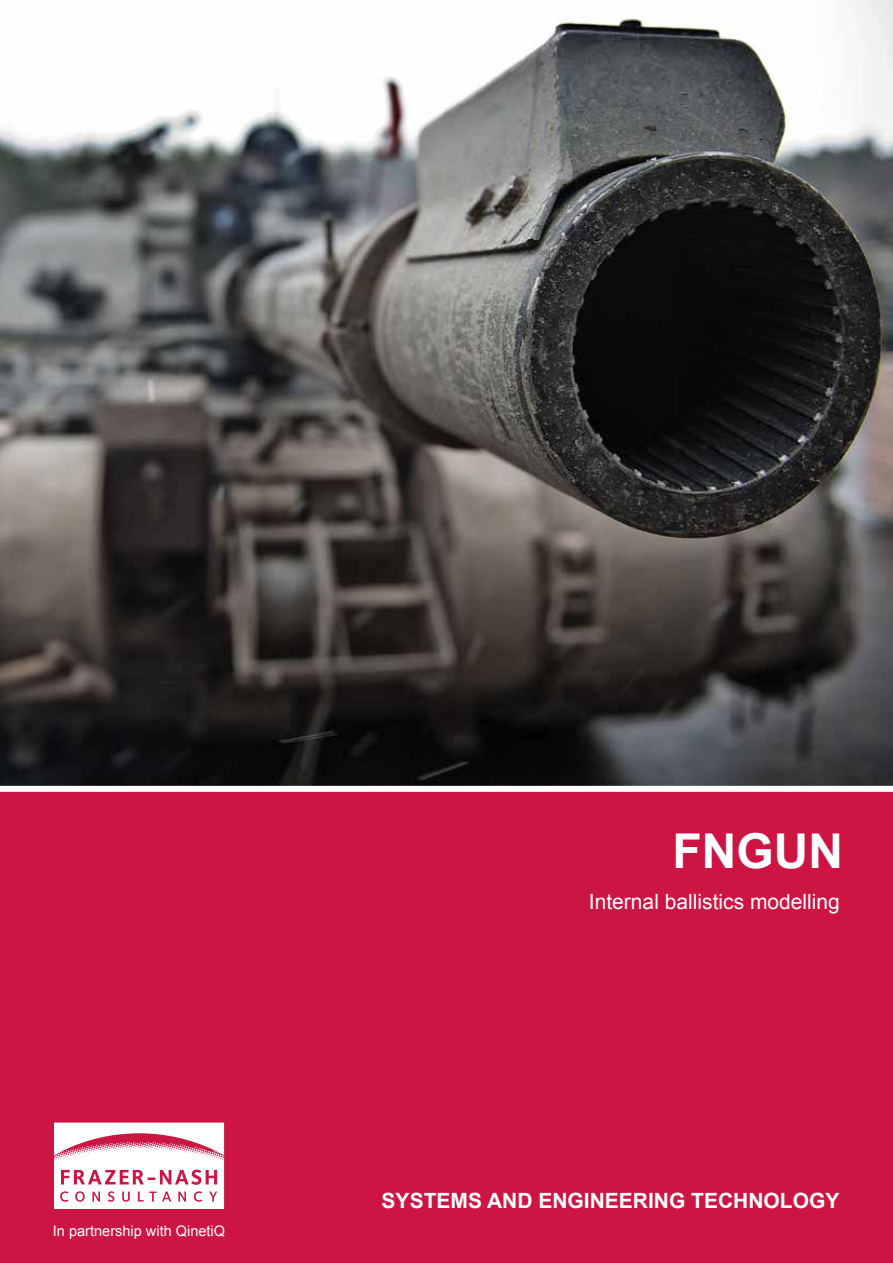
<style>
.page{position:relative;width:893px;height:1263px;background:#cd1543}
.page>*{position:absolute;margin:0;border:0;box-sizing:border-box;transform-origin:0 0}
.t1{font:700 48px "Arial";color:#fff}
.t2{font:700 21px "Arial";color:#fff}
.t3{font:21px "Arial";color:#fff}
.t4{font:14.55px "Arial";color:#fff}
</style>
<div class="page">
<img style="left:0;top:0;width:893px;height:786px">
<svg style="left:54px;top:1122px;width:170px;height:87px;background:#f5d2db"></svg>
<div style="left:0;top:786px;width:893px;height:6px;background:#fff"></div>
<p class="t4" style="left:53px;top:1222px;width:174px">In partnership with QinetiQ</p>
<h1 class="t1" style="left:673px;top:820px;width:165px">FNGUN</h1>
<p class="t3" style="left:589px;top:888px;width:252px">Internal ballistics modelling</p>
<p class="t2" style="left:382px;top:1186px;width:459px">SYSTEMS AND ENGINEERING TECHNOLOGY</p>
</div>
